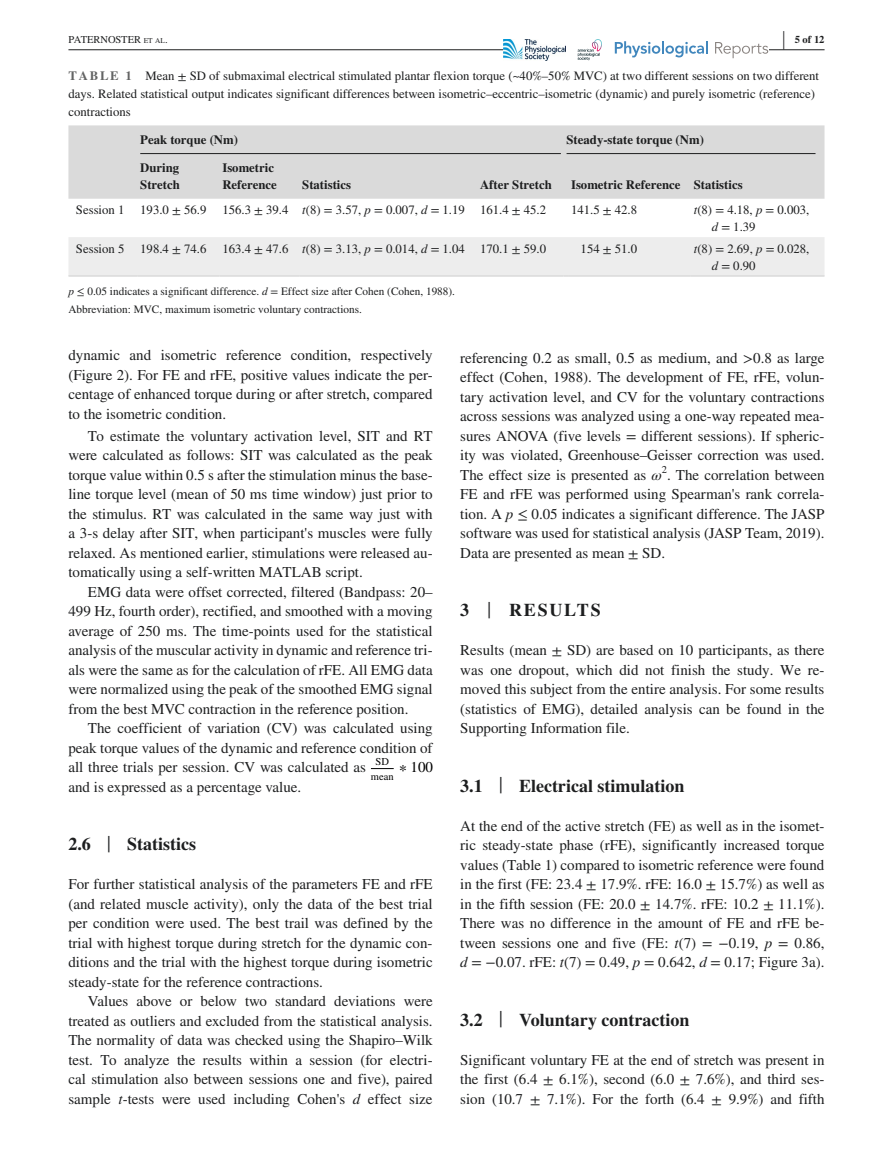
<style>
.page{position:relative;width:893px;height:1174px;background:#fff}
.page>*{position:absolute;margin:0;border:0;box-sizing:border-box;transform-origin:0 0}
.t1{font:700 25.95px "STIX";color:#1d1e1f;scale:.36 1}
.t2{font:700 18px "STIX";color:#1d1e1f}
.t3{font:700 18px "STIX";letter-spacing:.1em;color:#1d1e1f}
.t4{font:15px/19.5px "STIX";color:#1d1e1f;text-align:justify}
.t5{font:15px "STIX General Regular 4";color:#000}
.t6{font:12.75px/18px "STIX";color:#1d1e1f}
.t7{font:700 12.75px/17.2px "STIX";color:#1d1e1f}
.t8{font:11.25px/18px "STIX";color:#1d1e1f}
.t9{font:10.5px "STIX";color:#1d1e1f}
.t10{font:10.5px/14.4px "STIX General Regular 4";color:#000;text-align:center}
.t11{font:700 10.5px "STIX";color:#1d1e1f}
.t12{font:10.5px "STIX";color:#1d1e1f}
.s1{font-size:7.35px}
.s2{font-weight:700;color:#636464}
.s3{font-style:italic}
.s4{font-family:"STIX Math Regular 4"}
.s5{font-weight:400;font-size:23.7px}
</style>
<div class="page">
<hr style="left:68px;top:49px;width:756px;height:1px;background:#1d1e1f">
<div style="left:504px;top:39px;width:264px;height:21px;background:#fff"></div>
<svg style="left:578px;top:39px;width:24px;height:21px"></svg>
<img style="left:504px;top:39px;width:61px;height:21px">
<svg style="left:615px;top:41px;width:93px;height:16px"></svg>
<svg style="left:715px;top:42px;width:53px;height:16px"></svg>
<svg style="left:371px;top:768px;width:23px;height:1px"></svg>
<div style="left:68px;top:125px;width:756px;height:74px;background:#dadada"></div>
<div style="left:68px;top:237px;width:756px;height:40px;background:#ededed"></div>
<hr style="left:568px;top:275px;width:123px;height:2px;background:#dadada">
<hr style="left:691px;top:275px;width:133px;height:2px;background:#dadada">
<hr style="left:140px;top:153px;width:421px;height:1px;background:#1d1e1f">
<hr style="left:567px;top:153px;width:248px;height:1px;background:#1d1e1f">
<h1 class="t1" style="left:783px;top:24px;width:7px">|</h1>
<p class="t9" style="left:68px;top:32px;width:101px">PATERNOSTER <span class="s1">et al</span>.</p>
<p class="t11" style="left:795px;top:33px;width:31px">5 of 12</p>
<p class="t6" style="left:68px;top:67px;width:752px"><span class="s2">TABLE 1</span> Mean ± SD of submaximal electrical stimulated plantar flexion torque (~40%–50% MVC) at two different sessions on two different days. Related statistical output indicates significant differences between isometric–eccentric–isometric (dynamic) and purely isometric (reference) contractions</p>
<p class="t7" style="left:140px;top:131px;width:99px">Peak torque (Nm)</p>
<p class="t7" style="left:567px;top:131px;width:139px">Steady-state torque (Nm)</p>
<p class="t7" style="left:140px;top:159px;width:41px">During<br>Stretch</p>
<p class="t7" style="left:222px;top:159px;width:56px">Isometric<br>Reference</p>
<p class="t7" style="left:302px;top:176px;width:50px">Statistics</p>
<p class="t7" style="left:480px;top:176px;width:73px">After Stretch</p>
<p class="t7" style="left:571px;top:176px;width:173px">Isometric Reference Statistics</p>
<p class="t6" style="left:76px;top:201px;width:132px">Session 1 193.0 ± 56.9</p>
<p class="t6" style="left:222px;top:201px;width:325px">156.3 ± 39.4 <span class="s3">t</span>(8) = 3.57, <span class="s3">p</span> = 0.007, <span class="s3">d</span> = 1.19 161.4 ± 45.2</p>
<p class="t6" style="left:571px;top:201px;width:68px">141.5 ± 42.8</p>
<p class="t6" style="left:712px;top:202px;width:99px;line-height:17.2px;text-indent:-18px"><span class="s3">t</span>(8) = 4.18, <span class="s3">p</span> = 0.003, <span class="s3">d</span> = 1.39</p>
<p class="t6" style="left:76px;top:240px;width:132px">Session 5 198.4 ± 74.6</p>
<p class="t6" style="left:222px;top:240px;width:325px">163.4 ± 47.6 <span class="s3">t</span>(8) = 3.13, <span class="s3">p</span> = 0.014, <span class="s3">d</span> = 1.04 170.1 ± 59.0</p>
<p class="t6" style="left:581px;top:240px;width:58px">154 ± 51.0</p>
<p class="t6" style="left:712px;top:241px;width:99px;line-height:17.2px;text-indent:-18px"><span class="s3">t</span>(8) = 2.69, <span class="s3">p</span> = 0.028, <span class="s3">d</span> = 0.90</p>
<p class="t8" style="left:68px;top:283px;width:388px"><span class="s3">p</span> ≤ 0.05 indicates a significant difference. <span class="s3">d</span> = Effect size after Cohen (Cohen, 1988).<br>Abbreviation: MVC, maximum isometric voluntary contractions.</p>
<p class="t4" style="left:68px;top:346px;width:366px">dynamic and isometric reference condition, respectively (Figure 2). For FE and rFE, positive values indicate the per&shy;centage of enhanced torque during or after stretch, compared to the isometric condition.</p>
<p class="t4" style="left:68px;top:427px;width:366px;text-indent:20px">To estimate the voluntary activation level, SIT and RT were calculated as follows: SIT was calculated as the peak torque value within 0.5 s after the stimulation minus the base&shy;line torque level (mean of 50 ms time window) just prior to the stimulus. RT was calculated in the same way just with a 3-s delay after SIT, when participant's muscles were fully relaxed. As mentioned earlier, stimulations were released au&shy;tomatically using a self-written MATLAB script.</p>
<p class="t4" style="left:68px;top:583px;width:366px;text-indent:20px">EMG data were offset corrected, filtered (Bandpass: 20– 499 Hz, fourth order), rectified, and smoothed with a moving average of 250 ms. The time-points used for the statistical analysis of the muscular activity in dynamic and reference tri&shy;als were the same as for the calculation of rFE. All EMG data were normalized using the peak of the smoothed EMG signal from the best MVC contraction in the reference position.</p>
<p class="t4" style="left:68px;top:719px;width:366px;text-indent:20px">The coefficient of variation (CV) was calculated using peak torque values of the dynamic and reference condition of all three trials per session. CV was calculated as</p>
<p class="t10" style="left:371px;top:755px;width:24px">SD mean</p>
<p class="t5" style="left:399px;top:762px;width:35px"><span class="s4">∗</span> 100</p>
<p class="t4" style="left:68px;top:778px;width:234px">and is expressed as a percentage value.</p>
<p class="t2" style="left:68px;top:833px;width:129px">2.6 <span class="s5">|</span> Statistics</p>
<p class="t4" style="left:68px;top:875px;width:366px">For further statistical analysis of the parameters FE and rFE (and related muscle activity), only the data of the best trial per condition were used. The best trail was defined by the trial with highest torque during stretch for the dynamic con&shy;ditions and the trial with the highest torque during isometric steady-state for the reference contractions.</p>
<p class="t4" style="left:68px;top:992px;width:366px;text-indent:20px">Values above or below two standard deviations were treated as outliers and excluded from the statistical analysis.<br>The normality of data was checked using the Shapiro–Wilk test. To analyze the results within a session (for electri&shy;cal stimulation also between sessions one and five), paired sample <span class="s3">t</span>-tests were used including Cohen's <span class="s3">d</span> effect size</p>
<p class="t4" style="left:460px;top:349px;width:366px">referencing 0.2 as small, 0.5 as medium, and &gt;0.8 as large effect (Cohen, 1988). The development of FE, rFE, volun&shy;tary activation level, and CV for the voluntary contractions across sessions was analyzed using a one-way repeated mea&shy;sures ANOVA (five levels = different sessions). If spheric&shy;ity was violated, Greenhouse–Geisser correction was used.<br>The effect size is presented as <span class="s3">ω</span> . The correlation between</p>
<p class="t12" style="left:662px;top:462px;width:7px">2</p>
<p class="t4" style="left:460px;top:485px;width:366px">FE and rFE was performed using Spearman's rank correla&shy;tion. A <span class="s3">p</span> ≤ 0.05 indicates a significant difference. The JASP software was used for statistical analysis (JASP Team, 2019).<br>Data are presented as mean ± SD.</p>
<p class="t3" style="left:460px;top:599px;width:142px">3 <span class="s5">|</span> RESULTS</p>
<p class="t4" style="left:460px;top:641px;width:366px">Results (mean ± SD) are based on 10 participants, as there was one dropout, which did not finish the study. We re&shy;moved this subject from the entire analysis. For some results (statistics of EMG), detailed analysis can be found in the Supporting Information file.</p>
<p class="t2" style="left:460px;top:775px;width:226px">3.1 <span class="s5">|</span> Electrical stimulation</p>
<p class="t4" style="left:460px;top:817px;width:366px">At the end of the active stretch (FE) as well as in the isomet&shy;ric steady-state phase (rFE), significantly increased torque values (Table 1) compared to isometric reference were found in the first (FE: 23.4 ± 17.9%. rFE: 16.0 ± 15.7%) as well as in the fifth session (FE: 20.0 ± 14.7%. rFE: 10.2 ± 11.1%).<br>There was no difference in the amount of FE and rFE be&shy;tween sessions one and five (FE: <span class="s3">t</span>(7) = −0.19, <span class="s3">p</span> = 0.86, <span class="s3">d</span> = −0.07. rFE: <span class="s3">t</span>(7) = 0.49, <span class="s3">p</span> = 0.642, <span class="s3">d</span> = 0.17; Figure 3a).</p>
<p class="t2" style="left:460px;top:1009px;width:231px">3.2 <span class="s5">|</span> Voluntary contraction</p>
<p class="t4" style="left:460px;top:1051px;width:366px">Significant voluntary FE at the end of stretch was present in the first (6.4 ± 6.1%), second (6.0 ± 7.6%), and third ses&shy;sion (10.7 ± 7.1%). For the forth (6.4 ± 9.9%) and fifth</p>
</div>
